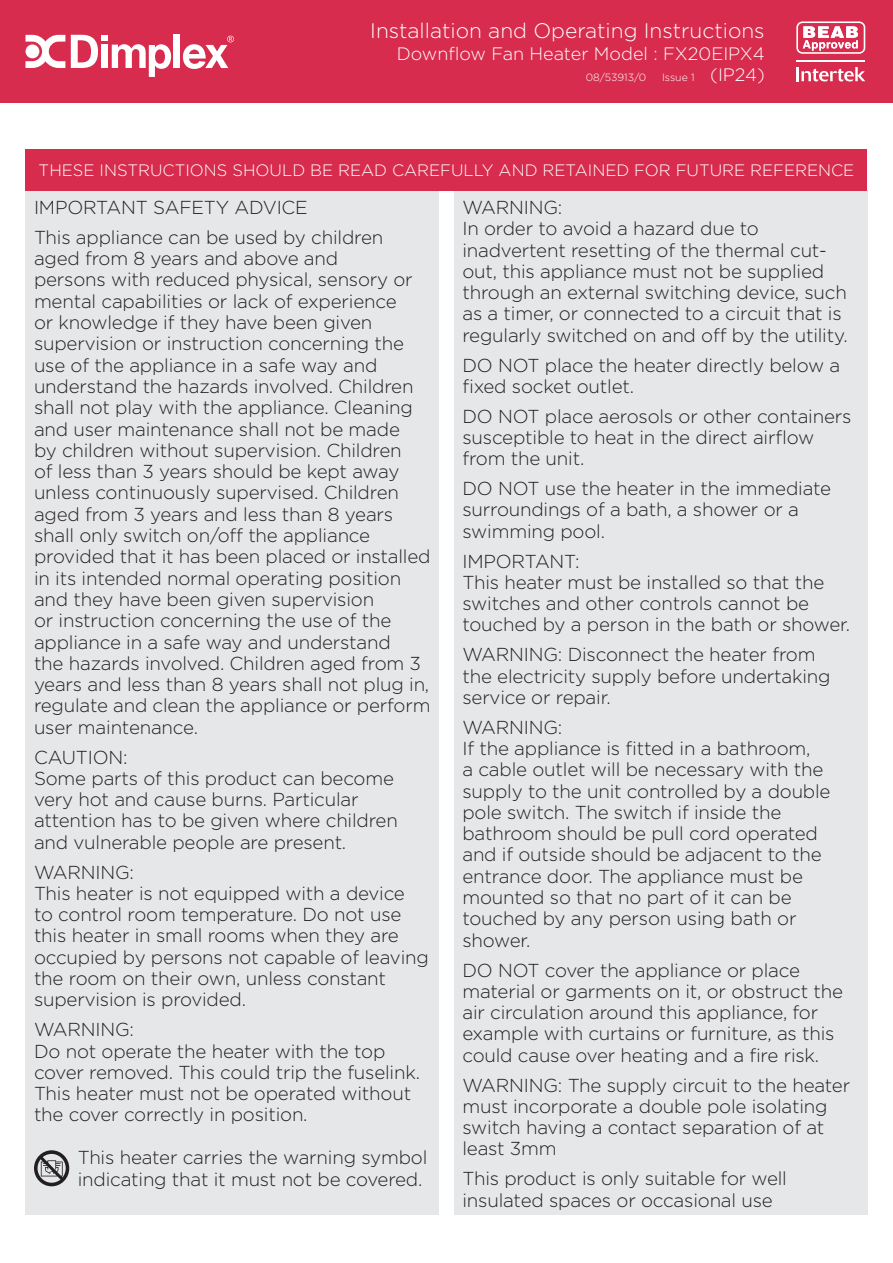
<style>
.page{position:relative;width:893px;height:1263px;background:#fff}
.page>*{position:absolute;margin:0;border:0;box-sizing:border-box;transform-origin:0 0}
.t1{font:300 21px "Gotham";color:#fff}
.Body_Text_-_Gotham_l{font:300 18.75px/21.3px "Gotham";letter-spacing:-.01em;color:#231f20}
.t2{font:300 18px "Gotham";color:#fff}
.t3{font:300 16.5px "Gotham";color:#fff}
.t4{font:300 10.5px "Gotham";color:#fff}
</style>
<div class="page">
<div style="left:0;top:0;width:893px;height:103px;background:#d82c4e"></div>
<svg style="left:26px;top:35px;width:39px;height:33px"></svg>
<div style="left:174px;top:35px;width:6px;height:33px;background:#fff"></div>
<svg style="left:71px;top:35px;width:100px;height:42px"></svg>
<svg style="left:183px;top:36px;width:51px;height:33px"></svg>
<hr style="left:796px;top:67px;width:3px;height:14px;background:#fff">
<svg style="left:801px;top:67px;width:64px;height:14px"></svg>
<hr style="left:796px;top:60px;width:69px;height:1px;background:#fff">
<svg style="left:796px;top:21px;width:69px;height:33px"></svg>
<div style="left:26px;top:190px;width:413px;height:1025px;background:#e6e7e9"></div>
<div style="left:454px;top:190px;width:413px;height:1025px;background:#e6e7e9"></div>
<svg style="left:34px;top:1150px;width:35px;height:36px"></svg>
<div style="left:26px;top:149px;width:841px;height:42px;background:#d82c4e"></div>
<p class="t1" style="left:370px;top:18px;width:396px">Installation and Operating Instructions</p>
<p class="t2" style="left:397px;top:42px;width:370px">Downflow Fan Heater Model : FX20EIPX4</p>
<p class="t4" style="left:586px;top:71px;width:62px">08/53913/0</p>
<p class="t4" style="left:662px;top:71px;width:34px">Issue 1</p>
<p class="t2" style="left:710px;top:64px;width:56px">(IP24)</p>
<p class="t3" style="left:39px;top:160px;width:817px">THESE INSTRUCTIONS SHOULD BE READ CAREFULLY AND RETAINED FOR FUTURE REFERENCE</p>
<p class="Body_Text_-_Gotham_l" style="left:34px;top:196px;width:275px">IMPORTANT SAFETY ADVICE</p>
<p class="Body_Text_-_Gotham_l" style="left:34px;top:226px;width:398px">This appliance can be used by children aged from 8 years and above and<br>persons with reduced physical, sensory or mental capabilities or lack of experience<br>or knowledge if they have been given supervision or instruction concerning the use of the appliance in a safe way and understand the hazards involved. Children shall not play with the appliance. Cleaning and user maintenance shall not be made<br>by children without supervision. Children<br>of less than 3 years should be kept away unless continuously supervised. Children aged from 3 years and less than 8 years shall only switch on/off the appliance provided that it has been placed or installed in its intended normal operating position and they have been given supervision<br>or instruction concerning the use of the appliance in a safe way and understand<br>the hazards involved. Children aged from 3 years and less than 8 years shall not plug in, regulate and clean the appliance or perform user maintenance.</p>
<p class="Body_Text_-_Gotham_l" style="left:34px;top:746px;width:365px">CAUTION:<br>Some parts of this product can become very hot and cause burns. Particular attention has to be given where children and vulnerable people are present.</p>
<p class="Body_Text_-_Gotham_l" style="left:34px;top:861px;width:396px">WARNING:<br>This heater is not equipped with a device<br>to control room temperature. Do not use this heater in small rooms when they are occupied by persons not capable of leaving the room on their own, unless constant supervision is provided.</p>
<p class="Body_Text_-_Gotham_l" style="left:34px;top:1018px;width:387px">WARNING:<br>Do not operate the heater with the top cover removed. This could trip the fuselink.<br>This heater must not be operated without the cover correctly in position.</p>
<p class="Body_Text_-_Gotham_l" style="left:78px;top:1146px;width:351px">This heater carries the warning symbol indicating that it must not be covered.</p>
<p class="Body_Text_-_Gotham_l" style="left:462px;top:196px;width:387px">WARNING:<br>In order to avoid a hazard due to inadvertent resetting of the thermal cut&shy;out, this appliance must not be supplied through an external switching device, such as a timer, or connected to a circuit that is regularly switched on and off by the utility.</p>
<p class="Body_Text_-_Gotham_l" style="left:462px;top:354px;width:379px">DO NOT place the heater directly below a fixed socket outlet.</p>
<p class="Body_Text_-_Gotham_l" style="left:462px;top:405px;width:391px">DO NOT place aerosols or other containers susceptible to heat in the direct airflow from the unit.</p>
<p class="Body_Text_-_Gotham_l" style="left:462px;top:477px;width:370px">DO NOT use the heater in the immediate surroundings of a bath, a shower or a swimming pool.</p>
<p class="Body_Text_-_Gotham_l" style="left:462px;top:550px;width:389px">IMPORTANT:<br>This heater must be installed so that the switches and other controls cannot be touched by a person in the bath or shower.</p>
<p class="Body_Text_-_Gotham_l" style="left:462px;top:643px;width:370px">WARNING: Disconnect the heater from the electricity supply before undertaking service or repair.</p>
<p class="Body_Text_-_Gotham_l" style="left:462px;top:716px;width:370px">WARNING:<br>If the appliance is fitted in a bathroom,<br>a cable outlet will be necessary with the supply to the unit controlled by a double pole switch. The switch if inside the bathroom should be pull cord operated and if outside should be adjacent to the entrance door. The appliance must be mounted so that no part of it can be touched by any person using bath or shower.</p>
<p class="Body_Text_-_Gotham_l" style="left:462px;top:959px;width:382px">DO NOT cover the appliance or place material or garments on it, or obstruct the air circulation around this appliance, for example with curtains or furniture, as this could cause over heating and a fire risk.</p>
<p class="Body_Text_-_Gotham_l" style="left:462px;top:1074px;width:389px">WARNING: The supply circuit to the heater must incorporate a double pole isolating switch having a contact separation of at least 3mm</p>
<p class="Body_Text_-_Gotham_l" style="left:462px;top:1167px;width:326px">This product is only suitable for well insulated spaces or occasional use</p>
</div>
